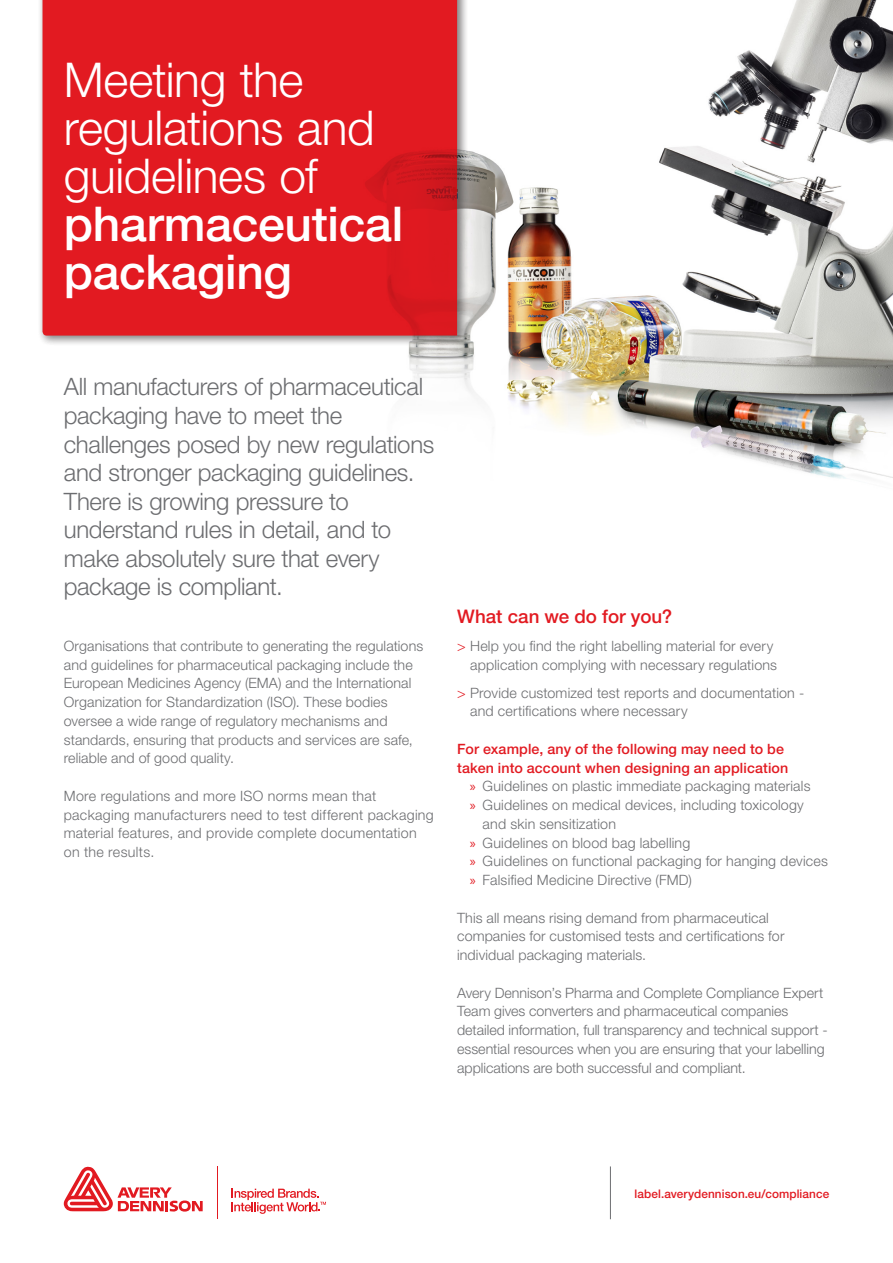
<style>
.page{position:relative;width:893px;height:1263px;background:#fff}
.page>*{position:absolute;margin:0;border:0;box-sizing:border-box;transform-origin:0 0}
.t1{font:300 48px/48px "Helvetica Neue LT Std";letter-spacing:-.01em;color:#fff}
.t2{font:500 48px/48px "Helvetica Neue LT Std";letter-spacing:-.005em;color:#fff}
.t3{font:300 24px/28.5px "Helvetica Neue LT Std";letter-spacing:-.015em;color:#6c6d70}
.t4{font:500 18.75px "Helvetica Neue LT Std";color:#e21a21}
.t5{font:300 14.25px/18.8px "Helvetica Neue LT Std";letter-spacing:.01em;color:#6c6d70}
.t6{font:500 14.25px "Helvetica Neue LT Std";letter-spacing:.01em;color:#e21a21}
.t7{font:500 11.85px "Helvetica Neue LT Std";letter-spacing:.01em;color:#e21a21}
.s1{color:#e21a21}
.s2{font-family:"Myriad Pro";font-weight:400;color:#e21a21}
</style>
<div class="page">
<svg style="left:64px;top:1166px;width:139px;height:46px"></svg>
<hr style="left:218px;top:1167px;width:1px;height:52px;background:#e21a21">
<svg style="left:232px;top:1189px;width:94px;height:25px"></svg>
<hr style="left:610px;top:1166px;width:1px;height:53px;background:#6c6d70">
<img style="left:408px;top:0;width:485px;height:479px">
<div style="left:37px;top:0;width:431px;height:347px;background:#231f20;opacity:.4"></div>
<div style="left:43px;top:0;width:414px;height:336px;background:#e21a21"></div>
<h1 class="t1" style="left:64px;top:55px;width:312px">Meeting the regulations and guidelines of</h1>
<h1 class="t2" style="left:64px;top:200px;width:341px">pharmaceutical packaging</h1>
<p class="t3" style="left:64px;top:372px;width:372px">All manufacturers of pharmaceutical packaging have to meet the challenges posed by new regulations and stronger packaging guidelines.<br>There is growing pressure to understand rules in detail, and to make absolutely sure that every package is compliant.</p>
<p class="t5" style="left:64px;top:636px;width:361px">Organisations that contribute to generating the regulations and guidelines for pharmaceutical packaging include the European Medicines Agency (EMA) and the International Organization for Standardization (ISO). These bodies oversee a wide range of regulatory mechanisms and standards, ensuring that products and services are safe, reliable and of good quality.</p>
<p class="t5" style="left:64px;top:786px;width:372px">More regulations and more ISO norms mean that packaging manufacturers need to test different packaging material features, and provide complete documentation on the results.</p>
<h3 class="t4" style="left:457px;top:605px;width:216px">What can we do for you?</h3>
<p class="t5" style="left:457px;top:636px;width:321px;text-align:right"><span class="s1">&gt;</span> Help you find the right labelling material for every application complying with necessary regulations</p>
<p class="t5" style="left:470px;top:683px;width:336px;text-indent:-13px"><span class="s1">&gt;</span> Provide customized test reports and documentation - and certifications where necessary</p>
<p class="t6" style="left:457px;top:740px;width:328px">For example, any of the following may need to be</p>
<p class="t6" style="left:457px;top:759px;width:333px">taken into account when designing an application</p>
<p class="t5" style="left:470px;top:777px;width:342px"><span class="s2">»</span> Guidelines on plastic immediate packaging materials</p>
<p class="t5" style="left:470px;top:795px;width:335px"><span class="s2">»</span> Guidelines on medical devices, including toxicology</p>
<p class="t5" style="left:483px;top:814px;width:135px">and skin sensitization</p>
<p class="t5" style="left:470px;top:833px;width:222px"><span class="s2">»</span> Guidelines on blood bag labelling</p>
<p class="t5" style="left:470px;top:852px;width:360px"><span class="s2">»</span> Guidelines on functional packaging for hanging devices</p>
<p class="t5" style="left:470px;top:870px;width:224px"><span class="s2">»</span> Falsified Medicine Directive (FMD)</p>
<p class="t5" style="left:457px;top:908px;width:329px">This all means rising demand from pharmaceutical companies for customised tests and certifications for individual packaging materials.</p>
<p class="t5" style="left:457px;top:983px;width:372px">Avery Dennison’s Pharma and Complete Compliance Expert Team gives converters and pharmaceutical companies detailed information, full transparency and technical support - essential resources when you are ensuring that your labelling applications are both successful and compliant.</p>
<p class="t7" style="left:635px;top:1186px;width:196px">label.averydennison.eu/compliance</p>
</div>
